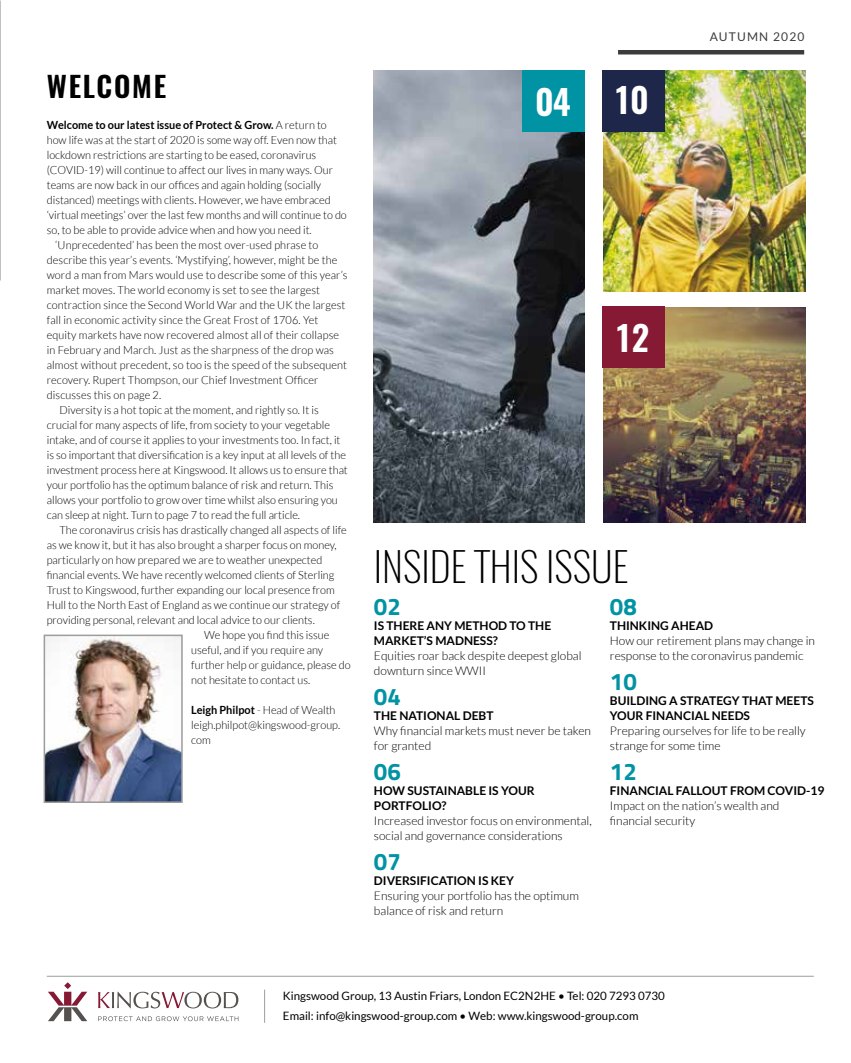
<style>
.page{position:relative;width:851px;height:1063px;background:#fff}
.page>*{position:absolute;margin:0;border:0;box-sizing:border-box;transform-origin:0 0}
.t1{font:200 40.5px "Oswald";color:#000}
.t2{font:600 34.5px "Oswald";color:#fff}
.t3{font:600 28.5px "Oswald";letter-spacing:.06em;color:#000}
.t4{font:700 24px "Titillium";color:#0093a4}
.t5{font:300 12px/15px "Lato";color:#000}
.t6{font:700 12px/15px "Lato";color:#000}
.t7{font:12px "Lato";letter-spacing:.1em;color:#3c3c3b}
.t8{font:11.55px/19.5px "Lato";color:#000}
.t9{font:300 11.25px/15px "Lato";color:#000}
.t10{font:700 11.25px "Lato";color:#000}
.s1{font-weight:300}
.s2{font-weight:700}
</style>
<div class="page">
<img style="left:0;top:0;width:1px;height:281px">
<hr style="left:618px;top:50px;width:186px;height:4px;background:#3c3c3b">
<img style="left:374px;top:70px;width:210px;height:453px">
<img style="left:603px;top:307px;width:202px;height:216px">
<div style="left:522px;top:70px;width:62px;height:61px;background:#0093a4"></div>
<img style="left:603px;top:70px;width:202px;height:222px">
<div style="left:602px;top:70px;width:63px;height:61px;background:#1e264a"></div>
<div style="left:602px;top:307px;width:63px;height:61px;background:#861a34"></div>
<img style="left:47px;top:638px;width:133px;height:162px">
<div style="left:44px;top:635px;width:139px;height:168px;border:2px solid #9d9d9c"></div>
<svg style="left:98px;top:992px;width:140px;height:16px"></svg>
<svg style="left:98px;top:1016px;width:140px;height:5px"></svg>
<svg style="left:48px;top:982px;width:39px;height:39px"></svg>
<hr style="left:47px;top:976px;width:766px;height:1px;background:#9d9d9c">
<hr style="left:264px;top:990px;width:1px;height:33px;background:#9d9d9c">
<h3 class="t3" style="left:47px;top:67px;width:121px">WELCOME</h3>
<p class="t10" style="left:47px;top:119px;width:281px">Welcome to our latest issue of Protect &amp; Grow. <span class="s1">A return to</span></p>
<p class="t9" style="left:47px;top:133px;width:291px">how life was at the start of 2020 is some way off. Even now that</p>
<p class="t9" style="left:47px;top:148px;width:271px">lockdown restrictions are starting to be eased, coronavirus</p>
<p class="t9" style="left:47px;top:163px;width:288px">(COVID-19) will continue to affect our lives in many ways. Our</p>
<p class="t9" style="left:47px;top:178px;width:276px">teams are now back in our offices and again holding (socially</p>
<p class="t9" style="left:47px;top:193px;width:285px">distanced) meetings with clients. However, we have embraced</p>
<p class="t9" style="left:47px;top:208px;width:301px">‘virtual meetings’ over the last few months and will continue to do</p>
<p class="t9" style="left:47px;top:223px;width:266px">so, to be able to provide advice when and how you need it.</p>
<p class="t9" style="left:55px;top:238px;width:265px">‘Unprecedented’ has been the most over-used phrase to</p>
<p class="t9" style="left:47px;top:253px;width:292px">describe this year’s events. ‘Mystifying’, however, might be the</p>
<p class="t9" style="left:47px;top:268px;width:302px">word a man from Mars would use to describe some of this year’s</p>
<p class="t9" style="left:47px;top:283px;width:275px">market moves. The world economy is set to see the largest</p>
<p class="t9" style="left:47px;top:298px;width:300px">contraction since the Second World War and the UK the largest</p>
<p class="t9" style="left:47px;top:313px;width:273px">fall in economic activity since the Great Frost of 1706. Yet</p>
<p class="t9" style="left:47px;top:328px;width:294px">equity markets have now recovered almost all of their collapse</p>
<p class="t9" style="left:47px;top:343px;width:288px">in February and March. Just as the sharpness of the drop was</p>
<p class="t9" style="left:47px;top:358px;width:302px">almost without precedent, so too is the speed of the subsequent</p>
<p class="t9" style="left:47px;top:373px;width:273px">recovery. Rupert Thompson, our Chief Investment Officer</p>
<p class="t9" style="left:47px;top:388px;width:116px">discusses this on page 2.</p>
<p class="t9" style="left:60px;top:403px;width:260px">Diversity is a hot topic at the moment, and rightly so. It is</p>
<p class="t9" style="left:47px;top:418px;width:284px">crucial for many aspects of life, from society to your vegetable</p>
<p class="t9" style="left:47px;top:433px;width:295px">intake, and of course it applies to your investments too. In fact, it</p>
<p class="t9" style="left:47px;top:448px;width:300px">is so important that diversification is a key input at all levels of the</p>
<p class="t9" style="left:47px;top:463px;width:302px">investment process here at Kingswood. It allows us to ensure that</p>
<p class="t9" style="left:47px;top:478px;width:288px">your portfolio has the optimum balance of risk and return. This</p>
<p class="t9" style="left:47px;top:493px;width:292px">allows your portfolio to grow over time whilst also ensuring you</p>
<p class="t9" style="left:47px;top:508px;width:255px">can sleep at night. Turn to page 7 to read the full article.</p>
<p class="t9" style="left:60px;top:523px;width:289px">The coronavirus crisis has drastically changed all aspects of life</p>
<p class="t9" style="left:47px;top:538px;width:291px">as we know it, but it has also brought a sharper focus on money,</p>
<p class="t9" style="left:47px;top:553px;width:277px">particularly on how prepared we are to weather unexpected</p>
<p class="t9" style="left:47px;top:568px;width:289px">financial events. We have recently welcomed clients of Sterling</p>
<p class="t9" style="left:47px;top:583px;width:289px">Trust to Kingswood, further expanding our local presence from</p>
<p class="t9" style="left:47px;top:598px;width:295px">Hull to the North East of England as we continue our strategy of</p>
<p class="t9" style="left:47px;top:613px;width:269px">providing personal, relevant and local advice to our clients.</p>
<p class="t9" style="left:204px;top:628px;width:127px">We hope you find this issue</p>
<p class="t9" style="left:191px;top:643px;width:133px">useful, and if you require any</p>
<p class="t9" style="left:191px;top:658px;width:161px">further help or guidance, please do</p>
<p class="t9" style="left:191px;top:673px;width:120px">not hesitate to contact us.</p>
<p class="t9" style="left:191px;top:703px;width:150px"><span class="s2">Leigh Philpot</span> - Head of Wealth leigh.philpot@kingswood-group. com</p>
<h2 class="t2" style="left:535px;top:77px;width:115px">04 10</h2>
<p class="t7" style="left:709px;top:30px;width:96px">AUTUMN 2020</p>
<h2 class="t2" style="left:614px;top:314px;width:36px">12</h2>
<h1 class="t1" style="left:374px;top:540px;width:256px">INSIDE THIS ISSUE</h1>
<h3 class="t4" style="left:374px;top:589px;width:28px">02</h3>
<p class="t6" style="left:374px;top:618px;width:179px">IS THERE ANY METHOD TO THE<br>MARKET’S MADNESS?</p>
<p class="t5" style="left:374px;top:649px;width:209px">Equities roar back despite deepest global downturn since WWII</p>
<h3 class="t4" style="left:374px;top:679px;width:28px">04</h3>
<p class="t6" style="left:374px;top:708px;width:121px">THE NATIONAL DEBT</p>
<p class="t5" style="left:374px;top:724px;width:218px">Why financial markets must never be taken for granted</p>
<h3 class="t4" style="left:374px;top:754px;width:28px">06</h3>
<p class="t6" style="left:374px;top:783px;width:162px">HOW SUSTAINABLE IS YOUR<br>PORTFOLIO?</p>
<p class="t5" style="left:374px;top:814px;width:219px">Increased investor focus on environmental, social and governance considerations</p>
<h3 class="t4" style="left:374px;top:844px;width:28px">07</h3>
<p class="t6" style="left:374px;top:873px;width:141px">DIVERSIFICATION IS KEY</p>
<p class="t5" style="left:374px;top:889px;width:206px">Ensuring your portfolio has the optimum balance of risk and return</p>
<h3 class="t4" style="left:609px;top:589px;width:28px">08</h3>
<p class="t6" style="left:609px;top:618px;width:105px">THINKING AHEAD</p>
<p class="t5" style="left:609px;top:634px;width:207px">How our retirement plans may change in response to the coronavirus pandemic</p>
<h3 class="t4" style="left:609px;top:664px;width:28px">10</h3>
<p class="t6" style="left:609px;top:693px;width:205px">BUILDING A STRATEGY THAT MEETS<br>YOUR FINANCIAL NEEDS</p>
<p class="t5" style="left:609px;top:724px;width:197px">Preparing ourselves for life to be really strange for some time</p>
<h3 class="t4" style="left:609px;top:754px;width:28px">12</h3>
<p class="t6" style="left:609px;top:783px;width:216px">FINANCIAL FALLOUT FROM COVID-19</p>
<p class="t5" style="left:609px;top:799px;width:171px">Impact on the nation’s wealth and financial security</p>
<p class="t8" style="left:283px;top:986px;width:383px">Kingswood Group, 13 Austin Friars, London EC2N2HE • Tel: 020 7293 0730<br>Email: info@kingswood-group.com • Web: www.kingswood-group.com</p>
</div>
